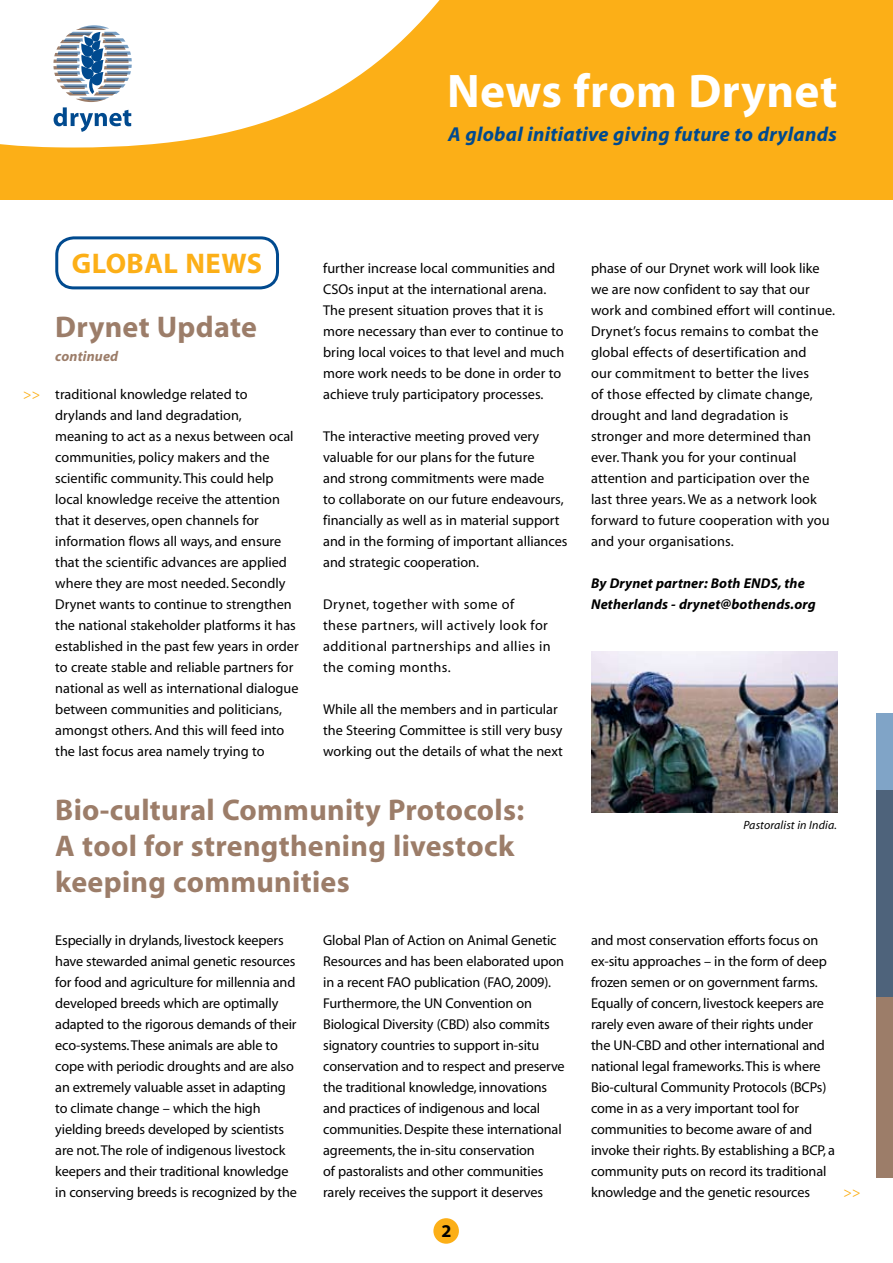
<style>
.page{position:relative;width:893px;height:1263px;background:#fff}
.page>*{position:absolute;margin:0;border:0;box-sizing:border-box;transform-origin:0 0}
.t1{font:700 47.4px "Myriad";letter-spacing:.01em;color:#fff}
.t2{font:700 30px/36px "Myriad";letter-spacing:.01em;color:#9c7d69}
.t3{font:700 28.5px "Myriad";letter-spacing:.015em;color:#fcaf17}
.t4{font:italic 700 20.25px "Myriad";letter-spacing:.015em;color:#004a8f}
.t5{font:700 18px "Myriad";color:#000}
.t6{font:14.25px/21px "Myriad";letter-spacing:-.005em;color:#000}
.t7{font:14.25px/21px "Myriad";letter-spacing:.03em;color:#000}
.t8{font:italic 700 14.25px/21px "Myriad";letter-spacing:.01em;color:#000}
.t9{font:italic 700 14.25px "Myriad";letter-spacing:.01em;color:#9c7d69}
.t10{font:14.25px "Myriad";color:#fcaf17}
.t11{font:italic 12px "Myriad";letter-spacing:.01em;color:#000}
</style>
<div class="page">
<svg style="left:0;top:0;width:893px;height:199px;fill:#fcaf17"></svg>
<svg style="left:53px;top:25px;width:79px;height:107px"></svg>
<div style="left:876px;top:791px;width:17px;height:387px;background:#9c7d69"></div>
<svg style="left:876px;top:714px;width:17px;height:283px;background:#5b748f"></svg>
<div style="left:433px;top:1218px;width:26px;height:26px;background:#fcaf17;border-radius:50%"></div>
<img style="left:591px;top:651px;width:247px;height:162px">
<div style="left:55px;top:236px;width:224px;height:53px;border:3px solid #004a8f;border-radius:17px"></div>
<h1 class="t1" style="left:447px;top:66px;width:392px">News from Drynet</h1>
<h3 class="t4" style="left:448px;top:124px;width:390px">A global initiative giving future to drylands</h3>
<p class="t10" style="left:23px;top:387px;width:19px">&gt;&gt;</p>
<h3 class="t3" style="left:72px;top:249px;width:192px">GLOBAL NEWS</h3>
<h2 class="t2" style="left:55px;top:310px;width:203px">Drynet Update</h2>
<p class="t9" style="left:55px;top:349px;width:65px">continued</p>
<p class="t6" style="left:55px;top:384px;width:245px">traditional knowledge related to drylands and land degradation,<br>meaning to act as a nexus between ocal communities, policy makers and the scientific community. This could help local knowledge receive the attention that it deserves, open channels for information flows all ways, and ensure that the scientific advances are applied where they are most needed. Secondly Drynet wants to continue to strengthen the national stakeholder platforms it has established in the past few years in order to create stable and reliable partners for national as well as international dialogue between communities and politicians, amongst others. And this will feed into the last focus area namely trying to</p>
<p class="t6" style="left:323px;top:258px;width:243px">further increase local communities and CSOs input at the international arena.<br>The present situation proves that it is more necessary than ever to continue to bring local voices to that level and much more work needs to be done in order to achieve truly participatory processes.</p>
<p class="t6" style="left:323px;top:426px;width:246px">The interactive meeting proved very valuable for our plans for the future<br>and strong commitments were made<br>to collaborate on our future endeavours, financially as well as in material support and in the forming of important alliances and strategic cooperation.</p>
<p class="t7" style="left:323px;top:594px;width:229px">Drynet, together with some of these partners, will actively look for additional partnerships and allies in the coming months.</p>
<p class="t6" style="left:323px;top:699px;width:241px">While all the members and in particular the Steering Committee is still very busy working out the details of what the next</p>
<p class="t6" style="left:591px;top:258px;width:245px">phase of our Drynet work will look like we are now confident to say that our work and combined effort will continue.<br>Drynet’s focus remains to combat the global effects of desertification and<br>our commitment to better the lives<br>of those effected by climate change, drought and land degradation is stronger and more determined than ever. Thank you for your continual attention and participation over the<br>last three years. We as a network look forward to future cooperation with you and your organisations.</p>
<p class="t8" style="left:591px;top:573px;width:226px">By Drynet partner: Both ENDS, the<br>Netherlands - drynet@bothends.org</p>
<h2 class="t2" style="left:55px;top:793px;width:470px">Bio-cultural Community Protocols:<br>A tool for strengthening livestock keeping communities</h2>
<p class="t6" style="left:323px;top:930px;width:243px">Global Plan of Action on Animal Genetic Resources and has been elaborated upon in a recent FAO publication (FAO, 2009).<br>Furthermore, the UN Convention on Biological Diversity (CBD) also commits signatory countries to support in-situ conservation and to respect and preserve the traditional knowledge, innovations and practices of indigenous and local communities. Despite these international agreements, the in-situ conservation<br>of pastoralists and other communities rarely receives the support it deserves</p>
<p class="t6" style="left:591px;top:930px;width:245px">and most conservation efforts focus on ex-situ approaches – in the form of deep frozen semen or on government farms.<br>Equally of concern, livestock keepers are rarely even aware of their rights under the UN-CBD and other international and national legal frameworks. This is where Bio-cultural Community Protocols (BCPs) come in as a very important tool for communities to become aware of and invoke their rights. By establishing a BCP, a community puts on record its traditional knowledge and the genetic resources</p>
<p class="t11" style="left:743px;top:819px;width:95px">Pastoralist in India.</p>
<p class="t6" style="left:55px;top:931px;width:243px">Especially in drylands, livestock keepers have stewarded animal genetic resources for food and agriculture for millennia and developed breeds which are optimally adapted to the rigorous demands of their eco-systems. These animals are able to cope with periodic droughts and are also an extremely valuable asset in adapting to climate change – which the high yielding breeds developed by scientists are not. The role of indigenous livestock keepers and their traditional knowledge in conserving breeds is recognized by the</p>
<p class="t10" style="left:843px;top:1185px;width:19px">&gt;&gt;</p>
<p class="t5" style="left:441px;top:1222px;width:11px">2</p>
</div>
